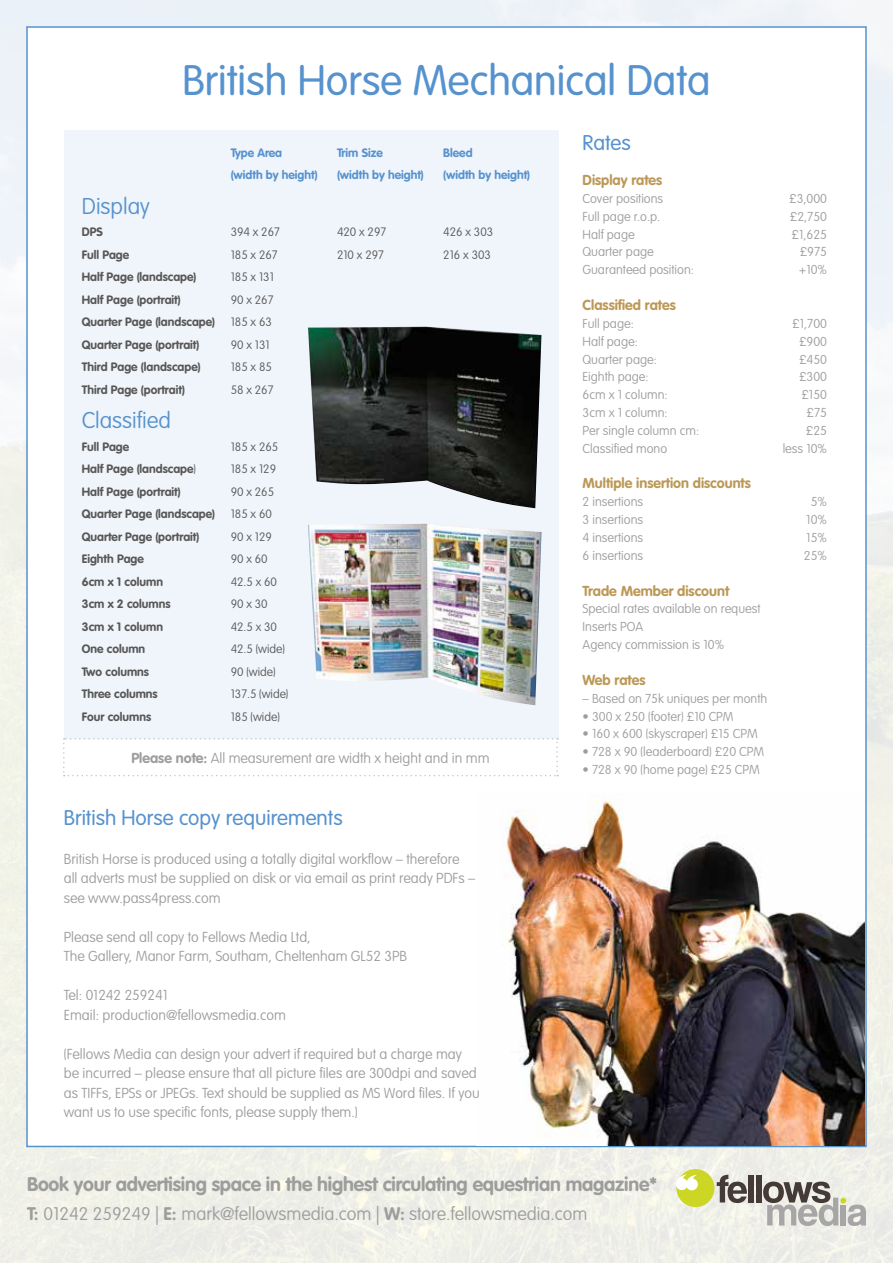
<style>
.page{position:relative;width:893px;height:1263px;background:#fff}
.page>*{position:absolute;margin:0;border:0;box-sizing:border-box;transform-origin:0 0}
.t1{font:300 42px "VAG Rounded";color:#5692ce}
.t2{font:100 22.5px "VAG Rounded";color:#5692ce}
.t3{font:300 21px "VAG Rounded";color:#5692ce}
.t4{font:700 19.5px "VAG Rounded";letter-spacing:-.01em;color:#9d9d9c}
.t5{font:100 18px "VAG Rounded";color:#9d9d9c}
.t6{font:100 14.25px/19.5px "VAG Rounded";color:#9d9d9c}
.t7{font:700 14.25px "VAG Rounded";color:#bc9856}
.t8{font:100 12.75px/17.9px "VAG Rounded";color:#9d9d9c}
.t9{font:700 12px "VAG Rounded";color:#575756}
.t10{font:100 12px "VAG Rounded";color:#575756}
.t11{font:700 12px "VAG Rounded";color:#5692ce}
.s1{font-weight:100}
.s2{font-weight:700}
</style>
<div class="page">
<img style="left:0;top:0;width:893px;height:1263px">
<div style="left:26px;top:26px;width:841px;height:1121px;background:#fff;border:2px solid #5692ce"></div>
<img style="left:477px;top:794px;width:388px;height:351px">
<div style="left:64px;top:131px;width:495px;height:608px;background:#f0f4fb"></div>
<svg style="left:717px;top:1175px;width:30px;height:28px"></svg>
<div style="left:749px;top:1175px;width:5px;height:27px;background:#453b36"></div>
<div style="left:756px;top:1175px;width:5px;height:27px;background:#453b36"></div>
<div style="left:676px;top:1169px;width:38px;height:38px;background:#ccd625;border-radius:50%"></div>
<svg style="left:676px;top:1174px;width:22px;height:17px"></svg>
<svg style="left:763px;top:1181px;width:103px;height:45px;background:#bab8b2"></svg>
<svg style="left:63px;top:738px;width:495px;height:38px"></svg>
<img style="left:308px;top:327px;width:233px;height:181px">
<img style="left:308px;top:524px;width:233px;height:181px">
<h1 class="t1" style="left:182px;top:56px;width:530px">British Horse Mechanical Data</h1>
<p class="t11" style="left:231px;top:146px;width:53px">Type Area</p>
<p class="t11" style="left:337px;top:146px;width:48px">Trim Size</p>
<p class="t11" style="left:443px;top:146px;width:31px">Bleed</p>
<p class="t11" style="left:231px;top:168px;width:88px">(width by height)</p>
<p class="t11" style="left:337px;top:168px;width:88px">(width by height)</p>
<p class="t11" style="left:443px;top:168px;width:88px">(width by height)</p>
<h2 class="t2" style="left:82px;top:193px;width:69px">Display</h2>
<p class="t9" style="left:82px;top:225px;width:23px">DPS</p>
<p class="t10" style="left:231px;top:225px;width:51px">394 x 267</p>
<p class="t10" style="left:337px;top:225px;width:51px">420 x 297</p>
<p class="t10" style="left:443px;top:225px;width:51px">426 x 303</p>
<p class="t9" style="left:82px;top:248px;width:49px">Full Page</p>
<p class="t10" style="left:231px;top:248px;width:49px">185 x 267</p>
<p class="t10" style="left:337px;top:248px;width:49px">210 x 297</p>
<p class="t10" style="left:443px;top:248px;width:49px">216 x 303</p>
<p class="t9" style="left:82px;top:270px;width:116px">Half Page (landscape)</p>
<p class="t10" style="left:231px;top:270px;width:45px">185 x 131</p>
<p class="t9" style="left:82px;top:293px;width:100px">Half Page (portrait)</p>
<p class="t10" style="left:231px;top:293px;width:44px">90 x 267</p>
<p class="t9" style="left:82px;top:315px;width:135px">Quarter Page (landscape)</p>
<p class="t10" style="left:231px;top:315px;width:43px">185 x 63</p>
<p class="t9" style="left:82px;top:338px;width:119px">Quarter Page (portrait)</p>
<p class="t10" style="left:231px;top:338px;width:41px">90 x 131</p>
<p class="t9" style="left:82px;top:360px;width:120px">Third Page (landscape)</p>
<p class="t10" style="left:231px;top:360px;width:43px">185 x 85</p>
<p class="t9" style="left:82px;top:383px;width:105px">Third Page (portrait)</p>
<p class="t10" style="left:231px;top:383px;width:44px">58 x 267</p>
<h2 class="t2" style="left:82px;top:408px;width:91px">Classified</h2>
<p class="t9" style="left:82px;top:440px;width:49px">Full Page</p>
<p class="t10" style="left:231px;top:440px;width:49px">185 x 265</p>
<p class="t9" style="left:82px;top:462px;width:116px">Half Page (landscape<span class="s1">)</span></p>
<p class="t10" style="left:231px;top:462px;width:47px">185 x 129</p>
<p class="t9" style="left:82px;top:485px;width:100px">Half Page (portrait)</p>
<p class="t10" style="left:231px;top:485px;width:45px">90 x 265</p>
<p class="t9" style="left:82px;top:507px;width:135px">Quarter Page (landscape)</p>
<p class="t10" style="left:231px;top:507px;width:43px">185 x 60</p>
<p class="t9" style="left:82px;top:530px;width:119px">Quarter Page (portrait)</p>
<p class="t10" style="left:231px;top:530px;width:43px">90 x 129</p>
<p class="t9" style="left:82px;top:552px;width:64px">Eighth Page</p>
<p class="t10" style="left:231px;top:552px;width:39px">90 x 60</p>
<p class="t9" style="left:82px;top:575px;width:83px">6cm x 1 column</p>
<p class="t10" style="left:231px;top:575px;width:48px">42.5 x 60</p>
<p class="t9" style="left:82px;top:597px;width:90px">3cm x 2 columns</p>
<p class="t10" style="left:231px;top:597px;width:39px">90 x 30</p>
<p class="t9" style="left:82px;top:620px;width:83px">3cm x 1 column</p>
<p class="t10" style="left:231px;top:620px;width:48px">42.5 x 30</p>
<p class="t9" style="left:82px;top:642px;width:65px">One column</p>
<p class="t10" style="left:231px;top:642px;width:56px">42.5 (wide)</p>
<p class="t9" style="left:82px;top:665px;width:69px">Two columns</p>
<p class="t10" style="left:231px;top:665px;width:46px">90 (wide)</p>
<p class="t9" style="left:82px;top:687px;width:77px">Three columns</p>
<p class="t10" style="left:231px;top:687px;width:59px">137.5 (wide)</p>
<p class="t9" style="left:82px;top:710px;width:71px">Four columns</p>
<p class="t10" style="left:231px;top:710px;width:51px">185 (wide)</p>
<p class="t6" style="left:131px;top:748px;width:360px"><span class="s2">Please note:</span> All measurement are width x height and in mm</p>
<h3 class="t3" style="left:64px;top:806px;width:280px">British Horse copy requirements</h3>
<p class="t6" style="left:64px;top:850px;width:413px">British Horse is produced using a totally digital workflow – therefore all adverts must be supplied on disk or via email as print ready PDFs – see www.pass4press.com</p>
<p class="t6" style="left:64px;top:928px;width:345px">Please send all copy to Fellows Media Ltd,<br>The Gallery, Manor Farm, Southam, Cheltenham GL52 3PB</p>
<p class="t6" style="left:64px;top:986px;width:224px">Tel: 01242 259241<br>Email: production@fellowsmedia.com</p>
<p class="t6" style="left:64px;top:1045px;width:417px">(Fellows Media can design your advert if required but a charge may be incurred – please ensure that all picture files are 300dpi and saved as TIFFs, EPSs or JPEGs. Text should be supplied as MS Word files. If you want us to use specific fonts, please supply them.)</p>
<h3 class="t3" style="left:583px;top:131px;width:50px">Rates</h3>
<p class="t7" style="left:583px;top:172px;width:81px">Display rates</p>
<p class="t8" style="left:583px;top:190px;width:82px">Cover positions</p>
<p class="t8" style="left:789px;top:190px;width:39px">£3,000</p>
<p class="t8" style="left:583px;top:208px;width:79px">Full page r.o.p.</p>
<p class="t8" style="left:790px;top:208px;width:39px">£2,750</p>
<p class="t8" style="left:583px;top:226px;width:54px">Half page</p>
<p class="t8" style="left:791px;top:226px;width:37px">£1,625</p>
<p class="t8" style="left:583px;top:243px;width:73px">Quarter page</p>
<p class="t8" style="left:800px;top:243px;width:29px">£975</p>
<p class="t8" style="left:583px;top:261px;width:113px">Guaranteed position:</p>
<p class="t8" style="left:799px;top:261px;width:30px">+10%</p>
<p class="t7" style="left:583px;top:297px;width:95px">Classified rates</p>
<p class="t8" style="left:583px;top:315px;width:53px">Full page:</p>
<p class="t8" style="left:792px;top:315px;width:36px">£1,700</p>
<p class="t8" style="left:583px;top:333px;width:57px">Half page:</p>
<p class="t8" style="left:799px;top:333px;width:30px">£900</p>
<p class="t8" style="left:583px;top:351px;width:76px">Quarter page:</p>
<p class="t8" style="left:799px;top:351px;width:30px">£450</p>
<p class="t8" style="left:583px;top:368px;width:68px">Eighth page:</p>
<p class="t8" style="left:799px;top:368px;width:30px">£300</p>
<p class="t8" style="left:583px;top:386px;width:87px">6cm x 1 column:</p>
<p class="t8" style="left:801px;top:386px;width:27px">£150</p>
<p class="t8" style="left:583px;top:404px;width:87px">3cm x 1 column:</p>
<p class="t8" style="left:806px;top:404px;width:22px">£75</p>
<p class="t8" style="left:583px;top:422px;width:118px">Per single column cm:</p>
<p class="t8" style="left:806px;top:422px;width:23px">£25</p>
<p class="t8" style="left:583px;top:440px;width:86px">Classified mono</p>
<p class="t8" style="left:783px;top:440px;width:46px">less 10%</p>
<p class="t7" style="left:583px;top:475px;width:170px">Multiple insertion discounts</p>
<p class="t8" style="left:583px;top:493px;width:62px">2 insertions</p>
<p class="t8" style="left:811px;top:493px;width:18px">5%</p>
<p class="t8" style="left:583px;top:511px;width:62px">3 insertions</p>
<p class="t8" style="left:806px;top:511px;width:22px">10%</p>
<p class="t8" style="left:583px;top:529px;width:62px">4 insertions</p>
<p class="t8" style="left:806px;top:529px;width:22px">15%</p>
<p class="t8" style="left:583px;top:547px;width:62px">6 insertions</p>
<p class="t8" style="left:804px;top:547px;width:25px">25%</p>
<p class="t7" style="left:583px;top:582px;width:148px">Trade Member discount</p>
<p class="t8" style="left:583px;top:600px;width:180px">Special rates available on request<br>Inserts POA<br>Agency commission is 10%</p>
<p class="t7" style="left:583px;top:671px;width:64px">Web rates</p>
<p class="t8" style="left:583px;top:690px;width:186px">– Based on 75k uniques per month</p>
<p class="t8" style="left:583px;top:708px;width:152px">• 300 x 250 (footer) £10 CPM</p>
<p class="t8" style="left:583px;top:725px;width:177px">• 160 x 600 (skyscraper) £15 CPM</p>
<p class="t8" style="left:583px;top:743px;width:183px">• 728 x 90 (leaderboard) £20 CPM</p>
<p class="t8" style="left:583px;top:761px;width:179px">• 728 x 90 (home page) £25 CPM</p>
<h3 class="t4" style="left:27px;top:1172px;width:631px">Book your advertising space in the highest circulating equestrian magazine*</h3>
<p class="t5" style="left:27px;top:1203px;width:562px"><span class="s2">T:</span> 01242 259249 | <span class="s2">E:</span> mark@fellowsmedia.com | <span class="s2">W:</span> store.fellowsmedia.com</p>
</div>
